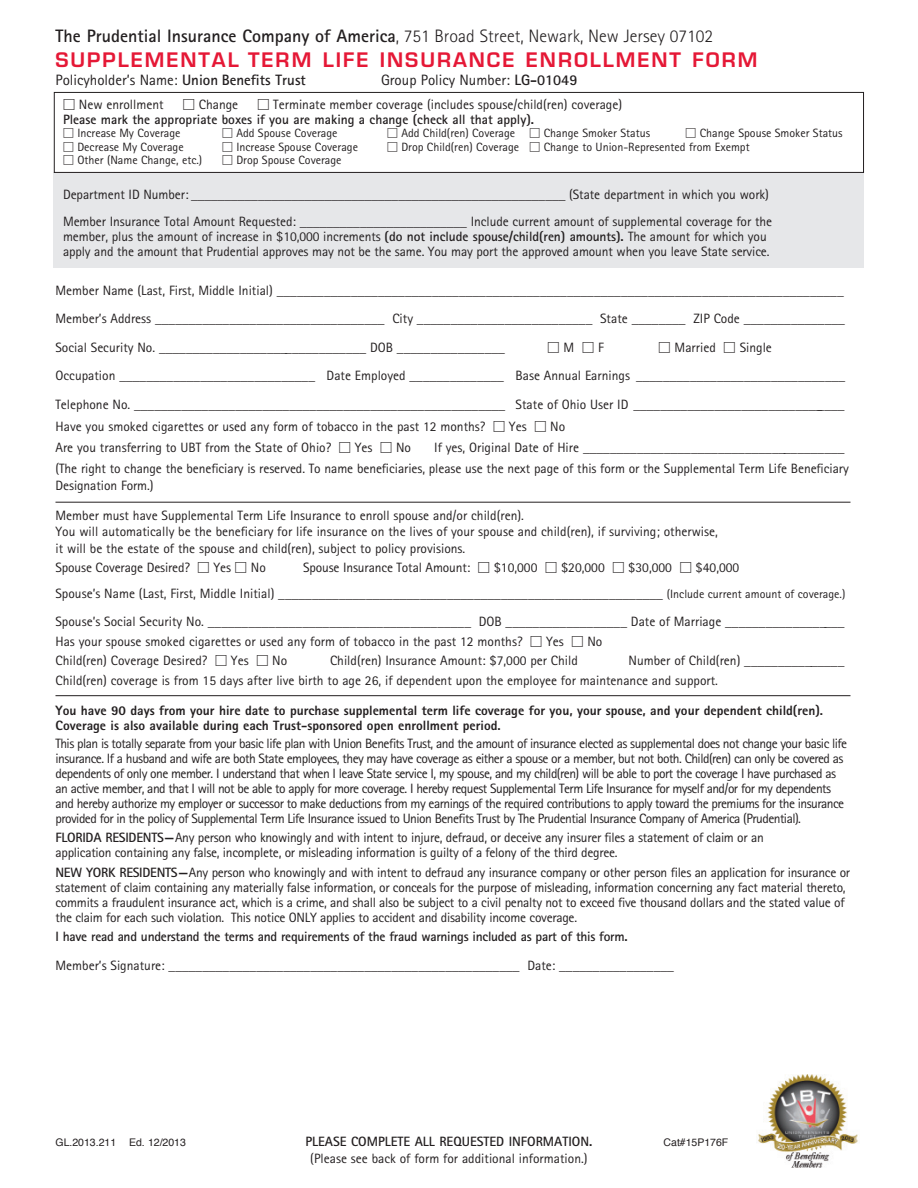
<style>
.page{position:relative;width:918px;height:1188px;background:#fff}
.page>*{position:absolute;margin:0;border:0;box-sizing:border-box;transform-origin:0 0}
.t1{font:600 19.5px "Eurostile";letter-spacing:.1em;color:#e51836}
.t2{font:700 18px "Rotis Sans Serif";color:#231f20}
.t3{font:15px "Rotis Sans Serif";color:#231f20}
.t4{font:13.5px/15px "Rotis Sans Serif";letter-spacing:-.02em;color:#231f20}
.t5{font:13.5px/19.5px "Rotis Sans Serif";color:#231f20}
.t6{font:13.5px/15px "Rotis Sans Serif";letter-spacing:-.04em;color:#231f20}
.t7{font:800 13.5px/15px "Rotis Sans Serif";color:#231f20}
.t8{font:700 13.5px/15px "Rotis Sans Serif";color:#231f20}
.t9{font:700 13.5px "Rotis Sans Serif";letter-spacing:-.02em;color:#231f20}
.t10{font:13.5px "Universal Newswith Comm Pi";color:#231f20}
.t11{font:12px "Rotis Sans Serif";color:#231f20}
.t12{font:10.5px "Helvetica";color:#231f20}
.s1{font-weight:300}
.s2{font-weight:700}
.s3{font-family:"Universal Newswith Comm Pi";font-weight:400}
.s4{font-weight:400}
.s5{font-family:"Universal Newswith Comm Pi"}
.s6{font-family:"Rotis Sans Serif"}
.s7{font-size:12px}
</style>
<div class="page">
<div style="left:54px;top:172px;width:810px;height:95px;background:#e6e7e9"></div>
<div style="left:54px;top:92px;width:810px;height:81px;border:1px solid #231f20"></div>
<hr style="left:56px;top:502px;width:795px;height:1px;background:#231f20">
<hr style="left:56px;top:695px;width:795px;height:1px;background:#231f20">
<img style="left:758px;top:1074px;width:100px;height:93px">
<h2 class="t2" style="left:56px;top:29px;width:659px">The Prudential Insurance Company of America<span class="s1">, 751 Broad Street, Newark, New Jersey 07102</span></h2>
<h1 class="t1" style="left:56px;top:52px;width:703px">SUPPLEMENTAL TERM LIFE INSURANCE ENROLLMENT FORM</h1>
<p class="t3" style="left:56px;top:74px;width:252px">Policyholder’s Name: <span class="s2">Union Benefits Trust</span></p>
<p class="t3" style="left:381px;top:74px;width:198px">Group Policy Number: <span class="s2">LG-01049</span></p>
<p class="t8" style="left:63px;top:98px;width:561px;text-indent:194px"><span class="s3">-</span> <span class="s4">Terminate member coverage (includes spouse/child(ren) coverage)<br></span>Please mark the appropriate boxes if you are making a change (check all that apply).</p>
<p class="t11" style="left:63px;top:129px;width:119px"><span class="s5">-</span> Increase My Coverage</p>
<p class="t11" style="left:222px;top:129px;width:117px"><span class="s5">-</span> Add Spouse Coverage</p>
<p class="t11" style="left:387px;top:129px;width:265px"><span class="s5">-</span> Add Child(ren) Coverage <span class="s5">-</span> Change Smoker Status</p>
<p class="t11" style="left:686px;top:129px;width:159px"><span class="s5">-</span> Change Spouse Smoker Status</p>
<p class="t11" style="left:63px;top:142px;width:122px"><span class="s5">-</span> Decrease My Coverage</p>
<p class="t11" style="left:222px;top:142px;width:138px"><span class="s5">-</span> Increase Spouse Coverage</p>
<p class="t11" style="left:387px;top:142px;width:364px"><span class="s5">-</span> Drop Child(ren) Coverage <span class="s5">-</span> Change to Union-Represented from Exempt</p>
<p class="t11" style="left:63px;top:156px;width:141px"><span class="s5">-</span> Other (Name Change, etc.)</p>
<p class="t11" style="left:222px;top:156px;width:121px"><span class="s5">-</span> Drop Spouse Coverage</p>
<p class="t4" style="left:63px;top:182px;width:711px;line-height:27px">Department ID Number: ________________________________________________________ (State department in which you work)<br>Member Insurance Total Amount Requested: _________________________ Include current amount of supplemental coverage for the</p>
<p class="t4" style="left:63px;top:230px;width:708px">member, plus the amount of increase in $10,000 increments <span class="s2">(do not include spouse/child(ren) amounts).</span> The amount for which you apply and the amount that Prudential approves may not be the same. You may port the approved amount when you leave State service.</p>
<p class="t4" style="left:56px;top:277px;width:791px;line-height:28.5px;text-align:justify">Member Name (Last, First, Middle Initial) ____________________________________________________________________________________ Member’s Address __________________________________ City __________________________ State ________ ZIP Code _______________ Social Security No. _______________________________ DOB ________________</p>
<p class="t5" style="left:63px;top:95px;width:102px"><span class="s5">-</span> New enrollment</p>
<p class="t4" style="left:183px;top:98px;width:57px"><span class="s5">-</span> Change</p>
<p class="t5" style="left:56px;top:334px;width:791px;line-height:28.5px;text-indent:603px"><span class="s5">-</span> Married <span class="s5">-</span> Single<br>Occupation _____________________________ Date Employed ______________ Base Annual Earnings _______________________________<br>Telephone No. _______________________________________________________ State of Ohio User ID ________________________________</p>
<p class="t5" style="left:56px;top:417px;width:511px;line-height:21px">Have you smoked cigarettes or used any form of tobacco in the past 12 months? <span class="s5">-</span> Yes <span class="s5">-</span> No<br>Are you transferring to UBT from the State of Ohio? <span class="s5">-</span> Yes <span class="s5">-</span> No</p>
<p class="t10" style="left:548px;top:341px;width:58px">- <span class="s6">M</span> - <span class="s6">F</span></p>
<p class="t4" style="left:56px;top:438px;width:795px;line-height:21px;text-indent:379px">If yes, Original Date of Hire _______________________________________ (The right to change the beneficiary is reserved. To name beneficiaries, please use the next page of this form or the Supplemental Term Life Beneficiary</p>
<p class="t4" style="left:56px;top:479px;width:100px">Designation Form.)</p>
<p class="t5" style="left:56px;top:508px;width:664px;line-height:16.5px">Member must have Supplemental Term Life Insurance to enroll spouse and/or child(ren).<br>You will automatically be the beneficiary for life insurance on the lives of your spouse and child(ren), if surviving; otherwise, it will be the estate of the spouse and child(ren), subject to policy provisions.</p>
<p class="t4" style="left:56px;top:561px;width:212px">Spouse Coverage Desired? <span class="s5">-</span> Yes <span class="s5">-</span> No</p>
<p class="t5" style="left:56px;top:556px;width:791px;line-height:25.5px;text-indent:247px">Spouse Insurance Total Amount: <span class="s5">-</span> $10,000 <span class="s5">-</span> $20,000 <span class="s5">-</span> $30,000 <span class="s5">-</span> $40,000<br>Spouse’s Name (Last, First, Middle Initial) _________________________________________________________ <span class="s7">(Include current amount of coverage.)</span></p>
<p class="t5" style="left:56px;top:613px;width:791px">Spouse’s Social Security No. _______________________________________ DOB __________________ Date of Marriage __________________<br>Has your spouse smoked cigarettes or used any form of tobacco in the past 12 months? <span class="s5">-</span> Yes <span class="s5">-</span> No<br>Child(ren) Coverage Desired? <span class="s5">-</span> Yes <span class="s5">-</span> No</p>
<p class="t5" style="left:56px;top:652px;width:790px;text-indent:573px">Number of Child(ren) _______________<br>Child(ren) coverage is from 15 days after live birth to age 26, if dependent upon the employee for maintenance and support.</p>
<p class="t7" style="left:56px;top:704px;width:769px">You have 90 days from your hire date to purchase supplemental term life coverage for you, your spouse, and your dependent child(ren).<br>Coverage is also available during each Trust-sponsored open enrollment period.</p>
<p class="t6" style="left:56px;top:737px;width:793px">This plan is totally separate from your basic life plan with Union Benefits Trust, and the amount of insurance elected as supplemental does not change your basic life insurance. If a husband and wife are both State employees, they may have coverage as either a spouse or a member, but not both. Child(ren) can only be covered as dependents of only one member. I understand that when I leave State service I, my spouse, and my child(ren) will be able to port the coverage I have purchased as an active member, and that I will not be able to apply for more coverage. I hereby request Supplemental Term Life Insurance for myself and/or for my dependents and hereby authorize my employer or successor to make deductions from my earnings of the required contributions to apply toward the premiums for the insurance provided for in the policy of Supplemental Term Life Insurance issued to Union Benefits Trust by The Prudential Insurance Company of America (Prudential).</p>
<p class="t4" style="left:55px;top:831px;width:710px"><span class="s2">FLORIDA RESIDENTS—</span>Any person who knowingly and with intent to injure, defraud, or deceive any insurer files a statement of claim or an application containing any false, incomplete, or misleading information is guilty of a felony of the third degree.</p>
<p class="t4" style="left:55px;top:866px;width:796px"><span class="s2">NEW YORK RESIDENTS—</span>Any person who knowingly and with intent to defraud any insurance company or other person files an application for insurance or statement of claim containing any materially false information, or conceals for the purpose of misleading, information concerning any fact material thereto, commits a fraudulent insurance act, which is a crime, and shall also be subject to a civil penalty not to exceed five thousand dollars and the stated value of the claim for each such violation. This notice ONLY applies to accident and disability income coverage.</p>
<p class="t9" style="left:55px;top:932px;width:574px">I have read and understand the terms and requirements of the fraud warnings included as part of this form.</p>
<p class="t5" style="left:55px;top:956px;width:620px">Member’s Signature: ____________________________________________________ Date: _________________</p>
<p class="t5" style="left:330px;top:652px;width:249px">Child(ren) Insurance Amount: $7,000 per Child</p>
<p class="t12" style="left:56px;top:1138px;width:132px">GL.2013.211 Ed. 12/2013</p>
<p class="t8" style="left:305px;top:1135px;width:289px">PLEASE COMPLETE ALL REQUESTED INFORMATION.</p>
<p class="t12" style="left:664px;top:1138px;width:66px">Cat#15P176F</p>
<p class="t5" style="left:310px;top:1149px;width:279px">(Please see back of form for additional information.)</p>
</div>
